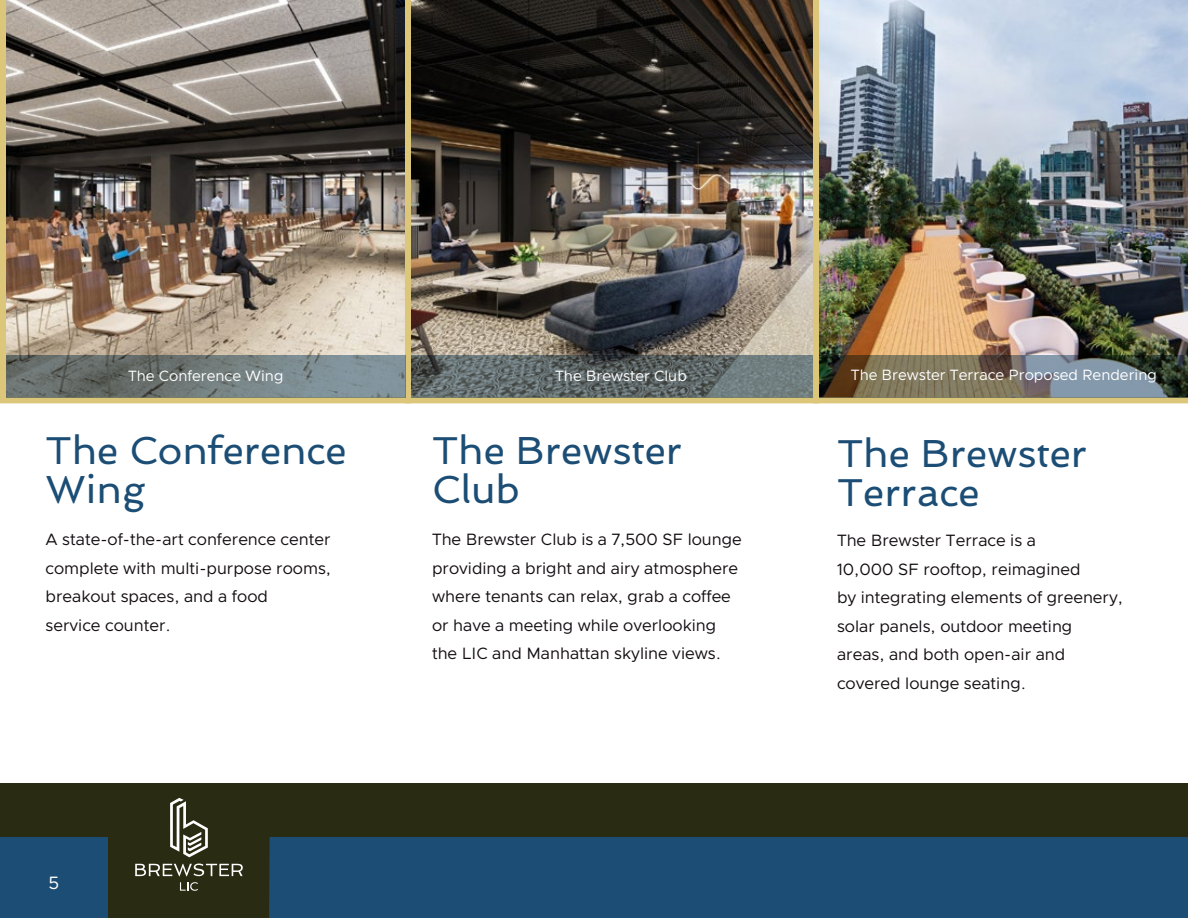
<style>
.page{position:relative;width:1188px;height:918px;background:#fff}
.page>*{position:absolute;margin:0;border:0;box-sizing:border-box;transform-origin:0 0}
.t1{font:39px/39px "Spinnaker";color:#1b4d75}
.t2{font:18px "Clarity City";color:#fff}
.t3{font:16.5px/28.5px "Clarity City";color:#120c10}
.t4{font:15px "Clarity City";color:#fff}
</style>
<div class="page">
<div style="left:0;top:837px;width:1188px;height:81px;background:#1b4d75"></div>
<div style="left:0;top:783px;width:1188px;height:54px;background:#292b13"></div>
<svg style="left:108px;top:798px;width:162px;height:120px"></svg>
<img style="left:0;top:0;width:405px;height:403px">
<img style="left:405px;top:0;width:408px;height:403px">
<svg style="left:6px;top:355px;width:399px;height:42px;background:#707b7c"></svg>
<svg style="left:411px;top:355px;width:402px;height:42px;background:#606a6b"></svg>
<img style="left:813px;top:0;width:375px;height:403px">
<svg style="left:819px;top:355px;width:369px;height:42px;background:#6b6b61"></svg>
<p class="t4" style="left:128px;top:366px;width:157px">The Conference Wing</p>
<p class="t4" style="left:555px;top:366px;width:133px">The Brewster Club</p>
<h1 class="t1" style="left:46px;top:431px;width:302px">The Conference<br>Wing</h1>
<p class="t3" style="left:46px;top:525px;width:287px">A state-of-the-art conference center complete with multi-purpose rooms, breakout spaces, and a food<br>service counter.</p>
<p class="t2" style="left:49px;top:872px;width:12px">5</p>
<h1 class="t1" style="left:432px;top:431px;width:252px">The Brewster<br>Club</h1>
<p class="t3" style="left:432px;top:525px;width:311px">The Brewster Club is a 7,500 SF lounge providing a bright and airy atmosphere where tenants can relax, grab a coffee or have a meeting while overlooking the LIC and Manhattan skyline views.</p>
<p class="t4" style="left:851px;top:365px;width:307px">The Brewster Terrace Proposed Rendering</p>
<h1 class="t1" style="left:837px;top:434px;width:252px">The Brewster<br>Terrace</h1>
<p class="t3" style="left:837px;top:526px;width:288px">The Brewster Terrace is a<br>10,000 SF rooftop, reimagined<br>by integrating elements of greenery, solar panels, outdoor meeting areas, and both open-air and covered lounge seating.</p>
</div>
